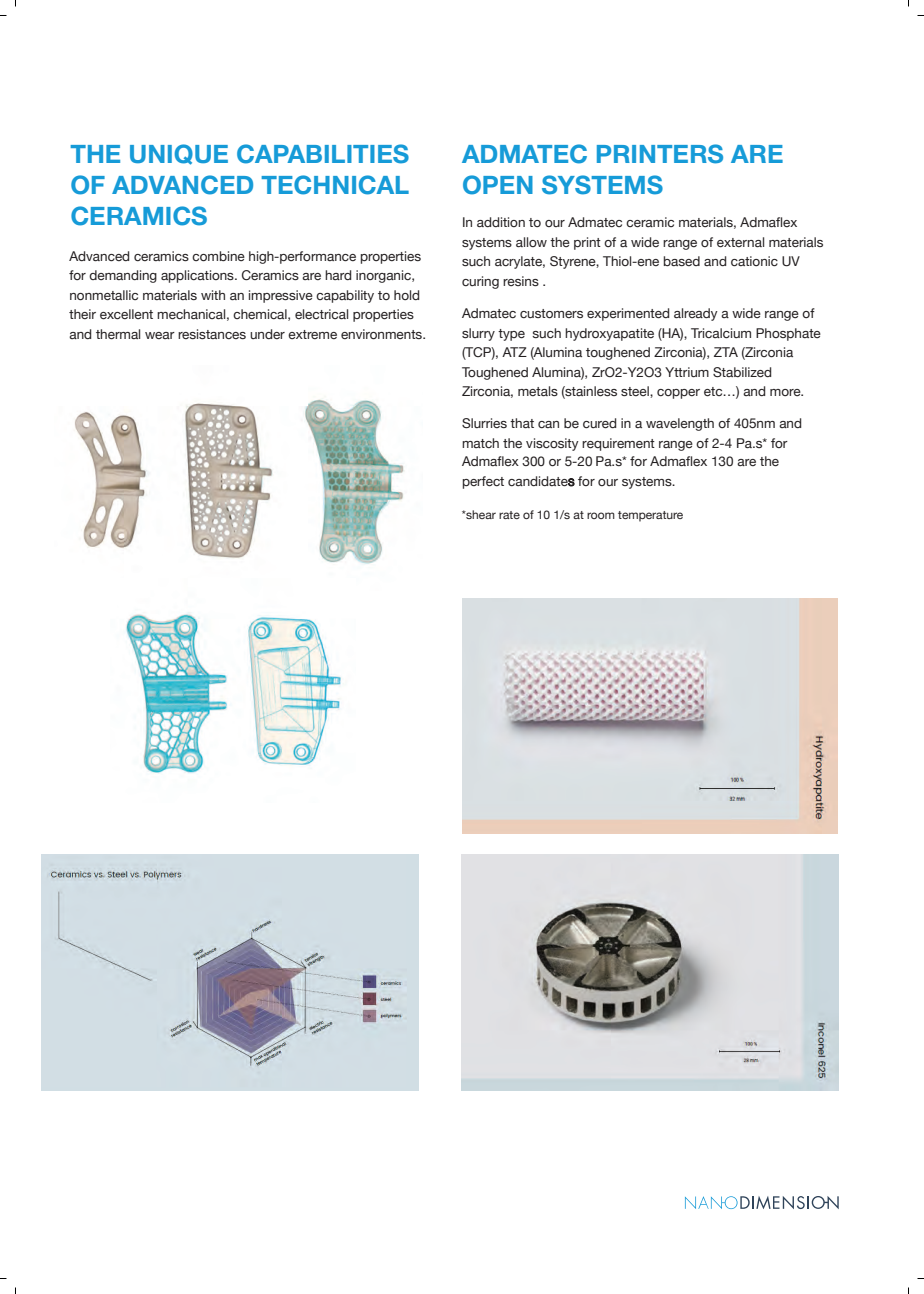
<style>
.page{position:relative;width:924px;height:1294px;background:#fff}
.page>*{position:absolute;margin:0;border:0;box-sizing:border-box;transform-origin:0 0}
.t1{font:700 25.5px/30.6px "Helvetica Neue";color:#169bd8;text-align:justify}
.t2{font:13.5px/19.5px "Helvetica Neue";color:#231f20}
.t3{font:12px "Helvetica Neue";color:#231f20}
.s1{font-family:"Helvetica Neue LT Pro";font-weight:300}
</style>
<div class="page">
<img style="left:74px;top:396px;width:331px;height:169px">
<img style="left:126px;top:612px;width:215px;height:162px">
<img style="left:462px;top:598px;width:376px;height:236px">
<img style="left:462px;top:854px;width:377px;height:236px">
<img style="left:41px;top:854px;width:377px;height:236px">
<svg style="left:685px;top:1196px;width:154px;height:14px"></svg>
<h1 class="t1" style="left:70px;top:140px;width:341px">THE UNIQUE CAPABILITIES OF ADVANCED TECHNICAL CERAMICS</h1>
<h1 class="t1" style="left:462px;top:140px;width:323px">ADMATEC PRINTERS ARE<br>OPEN SYSTEMS</h1>
<p class="t2" style="left:462px;top:213px;width:363px">In addition to our Admatec ceramic materials, Admaflex systems allow the print of a wide range of external materials such acrylate, Styrene, Thiol-ene based and cationic UV curing resins .</p>
<p class="t2" style="left:462px;top:304px;width:360px">Admatec customers experimented already a wide range of slurry type such hydroxyapatite (HA), Tricalcium Phosphate (TCP), ATZ (Alumina toughened Zirconia), ZTA (Zirconia Toughened Alumina), ZrO2-Y2O3 Yttrium Stabilized Zirconia, metals (stainless steel, copper etc…) and more.</p>
<p class="t2" style="left:462px;top:415px;width:342px">Slurries that can be cured in a wavelength of 405nm and match the viscosity requirement range of 2-4 Pa.s* for Admaflex 300 or 5-20 Pa.s* for Admaflex 130 are the perfect candidate<span class="s1">s</span> for our systems.</p>
<p class="t3" style="left:462px;top:506px;width:223px">*shear rate of 10 1/s at room temperature</p>
<p class="t2" style="left:69px;top:247px;width:358px">Advanced ceramics combine high-performance properties for demanding applications. Ceramics are hard inorganic, nonmetallic materials with an impressive capability to hold their excellent mechanical, chemical, electrical properties and thermal wear resistances under extreme environments.</p>
</div>
